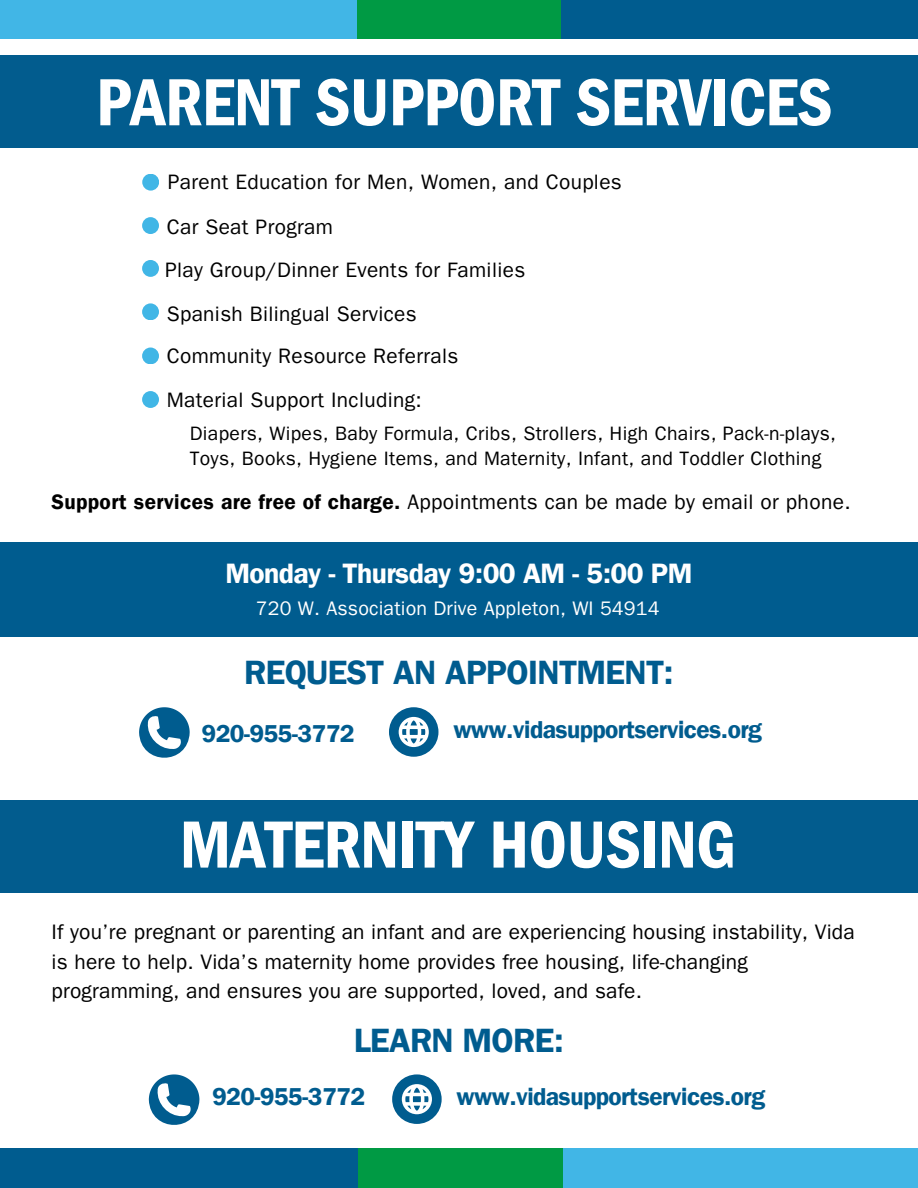
<style>
.page{position:relative;width:918px;height:1188px;background:#fff}
.page>*{position:absolute;margin:0;border:0;box-sizing:border-box;transform-origin:0 0}
.t1{font:69px "Franklin Gothic LT Pro Dm Cn";letter-spacing:-.01em;color:#fff}
.t2{font:33.9px "Franklin Gothic LT Pro Dm";letter-spacing:-.02em;color:#005c8f}
.t3{font:28.2px "Franklin Gothic LT Pro Dm";letter-spacing:-.02em;color:#fff}
.t4{font:24.6px "Franklin Gothic LT Pro Dm";letter-spacing:-.02em;color:#005c8f}
.t5{font:21px/29.2px "Franklin Gothic LT Pro";letter-spacing:.01em;color:#000}
.t6{font:20.85px "Franklin Gothic LT Pro";letter-spacing:.015em;color:#000}
.t7{font:19.65px "Franklin Gothic LT Pro";letter-spacing:.01em;color:#fff}
.t8{font:19.35px "Franklin Gothic LT Pro";letter-spacing:.015em;color:#000}
.s1{font-family:"Franklin Gothic LT Pro Dm"}
</style>
<div class="page">
<div style="left:0;top:800px;width:918px;height:93px;background:#025c8e"></div>
<div style="left:0;top:55px;width:918px;height:92px;background:#025c8e"></div>
<div style="left:142px;top:174px;width:17px;height:17px;background:#41b6e6;border-radius:50%"></div>
<div style="left:142px;top:303px;width:17px;height:17px;background:#41b6e6;border-radius:50%"></div>
<div style="left:142px;top:217px;width:17px;height:17px;background:#41b6e6;border-radius:50%"></div>
<div style="left:142px;top:260px;width:17px;height:17px;background:#41b6e6;border-radius:50%"></div>
<div style="left:142px;top:348px;width:17px;height:16px;background:#41b6e6;border-radius:50%"></div>
<div style="left:0;top:542px;width:918px;height:95px;background:#005c8f"></div>
<svg style="left:139px;top:707px;width:51px;height:51px"></svg>
<svg style="left:149px;top:1074px;width:50px;height:51px"></svg>
<svg style="left:392px;top:1074px;width:50px;height:50px"></svg>
<div style="left:142px;top:391px;width:17px;height:17px;background:#41b6e6;border-radius:50%"></div>
<div style="left:341px;top:1148px;width:266px;height:40px;background:#009a44"></div>
<div style="left:563px;top:1148px;width:355px;height:40px;background:#41b6e6"></div>
<div style="left:0;top:1148px;width:357px;height:40px;background:#005c8f"></div>
<div style="left:312px;top:0;width:267px;height:39px;background:#009a44"></div>
<div style="left:0;top:0;width:356px;height:39px;background:#41b6e6"></div>
<div style="left:562px;top:0;width:356px;height:39px;background:#005c8f"></div>
<svg style="left:389px;top:707px;width:49px;height:50px"></svg>
<p class="t1" style="left:96px;top:78px;width:738px">PARENT SUPPORT SERVICES</p>
<p class="t6" style="left:168px;top:175px;width:456px">Parent Education for Men, Women, and Couples</p>
<p class="t6" style="left:167px;top:219px;width:168px">Car Seat Program</p>
<p class="t6" style="left:165px;top:263px;width:362px">Play Group/Dinner Events for Families</p>
<p class="t6" style="left:167px;top:307px;width:252px">Spanish Bilingual Services</p>
<p class="t6" style="left:167px;top:349px;width:293px">Community Resource Referrals</p>
<h4 class="t6" style="left:167px;top:392px;width:257px">Material Support Including:</h4>
<h1 class="t8" style="left:190px;top:426px;width:648px">Diapers, Wipes, Baby Formula, Cribs, Strollers, High Chairs, Pack-n-plays,</h1>
<p class="t8" style="left:190px;top:452px;width:633px">Toys, Books, Hygiene Items, and Maternity, Infant, and Toddler Clothing</p>
<p class="t5" style="left:52px;top:491px;width:801px"><span class="s1">Support services are free of charge.</span> Appointments can be made by email or phone.</p>
<h3 class="t3" style="left:226px;top:563px;width:468px">Monday - Thursday 9:00 AM - 5:00 PM</h3>
<p class="t7" style="left:256px;top:601px;width:405px">720 W. Association Drive Appleton, WI 54914</p>
<p class="t2" style="left:244px;top:660px;width:431px">REQUEST AN APPOINTMENT:</p>
<h1 class="t4" style="left:202px;top:725px;width:155px">920-955-3772</h1>
<h2 class="t4" style="left:453px;top:721px;width:310px">www.vidasupportservices.org</h2>
<p class="t1" style="left:180px;top:820px;width:558px">MATERNITY HOUSING</p>
<p class="t5" style="left:52px;top:921px;width:805px">If you’re pregnant or parenting an infant and are experiencing housing instability, Vida is here to help. Vida’s maternity home provides free housing, life-changing programming, and ensures you are supported, loved, and safe.</p>
<h2 class="t2" style="left:354px;top:1029px;width:211px">LEARN MORE:</h2>
<p class="t4" style="left:212px;top:1088px;width:155px">920-955-3772</p>
<h4 class="t4" style="left:457px;top:1088px;width:310px">www.vidasupportservices.org</h4>
</div>
